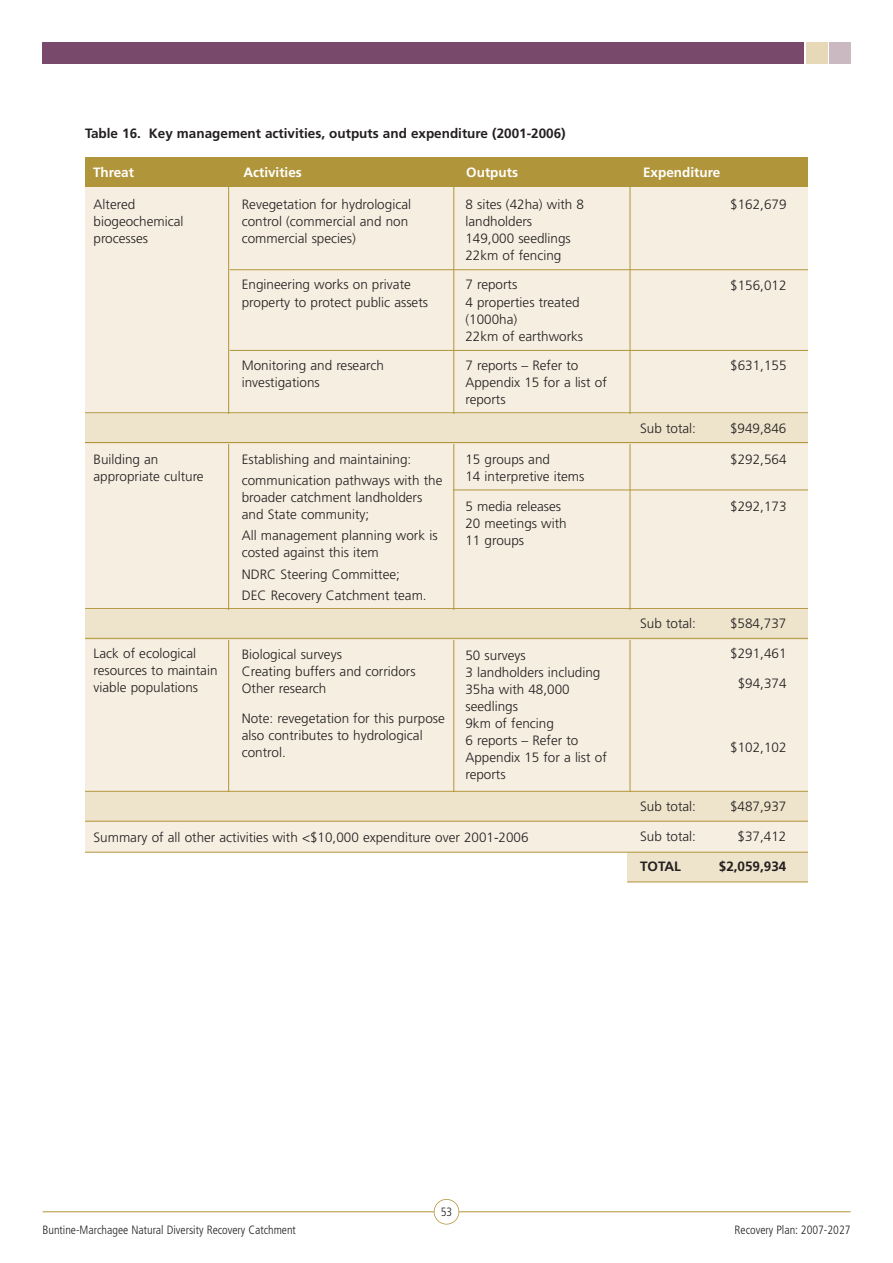
<style>
.page{position:relative;width:893px;height:1263px;background:#fff}
.page>*{position:absolute;margin:0;border:0;box-sizing:border-box;transform-origin:0 0}
.t1{font:300 13.5px/17px "Frutiger";color:#231f20}
.t2{font:700 13.5px "Frutiger";color:#231f20}
.t3{font:700 13.5px "Frutiger";color:#fff}
.t4{font:300 condensed 12px "Frutiger";color:#231f20}
</style>
<div class="page">
<hr style="left:43px;top:1211px;width:807px;height:1px;background:#b1953a">
<div style="left:43px;top:43px;width:761px;height:21px;background:#78496a"></div>
<div style="left:434px;top:1199px;width:25px;height:25px;background:#fff;border-radius:50%"></div>
<div style="left:434px;top:1199px;width:25px;height:26px;border:2px solid #b1953a;border-radius:50%"></div>
<div style="left:829px;top:43px;width:21px;height:21px;background:#cbb9c2"></div>
<div style="left:806px;top:43px;width:21px;height:21px;background:#e7d9b7"></div>
<div style="left:85px;top:166px;width:723px;height:686px;background:#f5eee1"></div>
<div style="left:627px;top:852px;width:181px;height:30px;background:#eee3cb"></div>
<div style="left:85px;top:157px;width:723px;height:30px;background:#b1953a"></div>
<hr style="left:228px;top:165px;width:1px;height:651px;background:#b1953a">
<hr style="left:453px;top:165px;width:1px;height:651px;background:#b1953a">
<hr style="left:630px;top:165px;width:1px;height:651px;background:#b1953a">
<hr style="left:85px;top:852px;width:723px;height:1px;background:#b1953a">
<hr style="left:627px;top:882px;width:181px;height:1px;background:#b1953a">
<div style="left:85px;top:610px;width:723px;height:29px;background:#eee3cb"></div>
<hr style="left:85px;top:608px;width:723px;height:1px;background:#b1953a">
<hr style="left:85px;top:638px;width:723px;height:1px;background:#b1953a">
<div style="left:85px;top:792px;width:723px;height:30px;background:#eee3cb"></div>
<hr style="left:85px;top:791px;width:723px;height:1px;background:#b1953a">
<hr style="left:85px;top:821px;width:723px;height:1px;background:#b1953a">
<hr style="left:230px;top:350px;width:578px;height:1px;background:#b1953a">
<hr style="left:453px;top:490px;width:355px;height:1px;background:#b1953a">
<hr style="left:230px;top:269px;width:578px;height:1px;background:#b1953a">
<div style="left:85px;top:414px;width:723px;height:30px;background:#eee3cb"></div>
<hr style="left:85px;top:412px;width:723px;height:1px;background:#b1953a">
<hr style="left:85px;top:442px;width:723px;height:1px;background:#b1953a">
<p class="t2" style="left:85px;top:128px;width:482px">Table 16. Key management activities, outputs and expenditure (2001-2006)</p>
<p class="t3" style="left:93px;top:167px;width:43px">Threat</p>
<p class="t3" style="left:243px;top:167px;width:60px">Activities</p>
<p class="t3" style="left:466px;top:167px;width:53px">Outputs</p>
<p class="t3" style="left:643px;top:167px;width:79px">Expenditure</p>
<p class="t1" style="left:94px;top:197px;width:91px">Altered biogeochemical processes</p>
<p class="t1" style="left:242px;top:197px;width:171px">Revegetation for hydrological control (commercial and non commercial species)</p>
<p class="t1" style="left:242px;top:277px;width:188px">Engineering works on private property to protect public assets</p>
<p class="t1" style="left:242px;top:358px;width:144px">Monitoring and research investigations</p>
<p class="t1" style="left:465px;top:197px;width:120px">8 sites (42ha) with 8 landholders<br>149,000 seedlings<br>22km of fencing</p>
<p class="t1" style="left:465px;top:277px;width:119px">7 reports<br>4 properties treated (1000ha)<br>22km of earthworks</p>
<p class="t1" style="left:465px;top:358px;width:143px">7 reports – Refer to<br>Appendix 15 for a list of reports</p>
<p class="t1" style="left:730px;top:197px;width:58px">$162,679</p>
<p class="t1" style="left:730px;top:277px;width:58px">$156,012</p>
<p class="t1" style="left:730px;top:358px;width:58px">$631,155</p>
<p class="t1" style="left:94px;top:452px;width:112px">Building an appropriate culture</p>
<p class="t1" style="left:94px;top:646px;width:125px">Lack of ecological resources to maintain viable populations</p>
<p class="t1" style="left:242px;top:450px;width:202px;line-height:21.3px">Establishing and maintaining: communication pathways with the</p>
<p class="t1" style="left:242px;top:490px;width:182px">broader catchment landholders and State community;</p>
<p class="t1" style="left:242px;top:528px;width:197px">All management planning work is costed against this item</p>
<p class="t1" style="left:242px;top:564px;width:186px;line-height:21.3px">NDRC Steering Committee;<br>DEC Recovery Catchment team.</p>
<p class="t1" style="left:242px;top:647px;width:175px">Biological surveys<br>Creating buffers and corridors<br>Other research</p>
<p class="t1" style="left:242px;top:711px;width:205px">Note: revegetation for this purpose also contributes to hydrological control.</p>
<p class="t1" style="left:465px;top:452px;width:120px">15 groups and<br>14 interpretive items</p>
<p class="t1" style="left:465px;top:498px;width:103px">5 media releases<br>20 meetings with<br>11 groups</p>
<p class="t1" style="left:465px;top:648px;width:143px">50 surveys<br>3 landholders including<br>35ha with 48,000 seedlings<br>9km of fencing<br>6 reports – Refer to<br>Appendix 15 for a list of reports</p>
<p class="t1" style="left:94px;top:830px;width:436px">Summary of all other activities with &lt;$10,000 expenditure over 2001-2006</p>
<p class="t1" style="left:640px;top:421px;width:57px">Sub total:</p>
<p class="t1" style="left:730px;top:421px;width:58px">$949,846</p>
<p class="t1" style="left:730px;top:452px;width:58px">$292,564</p>
<p class="t1" style="left:730px;top:498px;width:58px">$292,173</p>
<p class="t1" style="left:640px;top:616px;width:57px">Sub total:</p>
<p class="t1" style="left:730px;top:616px;width:58px">$584,737</p>
<p class="t1" style="left:730px;top:646px;width:58px">$291,461</p>
<p class="t1" style="left:738px;top:676px;width:50px">$94,374</p>
<p class="t1" style="left:730px;top:740px;width:58px">$102,102</p>
<p class="t1" style="left:640px;top:799px;width:57px">Sub total:</p>
<p class="t1" style="left:730px;top:799px;width:58px">$487,937</p>
<p class="t1" style="left:640px;top:829px;width:57px">Sub total:</p>
<p class="t1" style="left:737px;top:829px;width:50px">$37,412</p>
<p class="t2" style="left:640px;top:861px;width:42px">TOTAL</p>
<p class="t2" style="left:719px;top:861px;width:69px">$2,059,934</p>
<p class="t4" style="left:441px;top:1207px;width:13px">53</p>
<p class="t4" style="left:43px;top:1225px;width:255px">Buntine-Marchagee Natural Diversity Recovery Catchment</p>
<p class="t4" style="left:734px;top:1225px;width:117px">Recovery Plan: 2007-2027</p>
</div>
